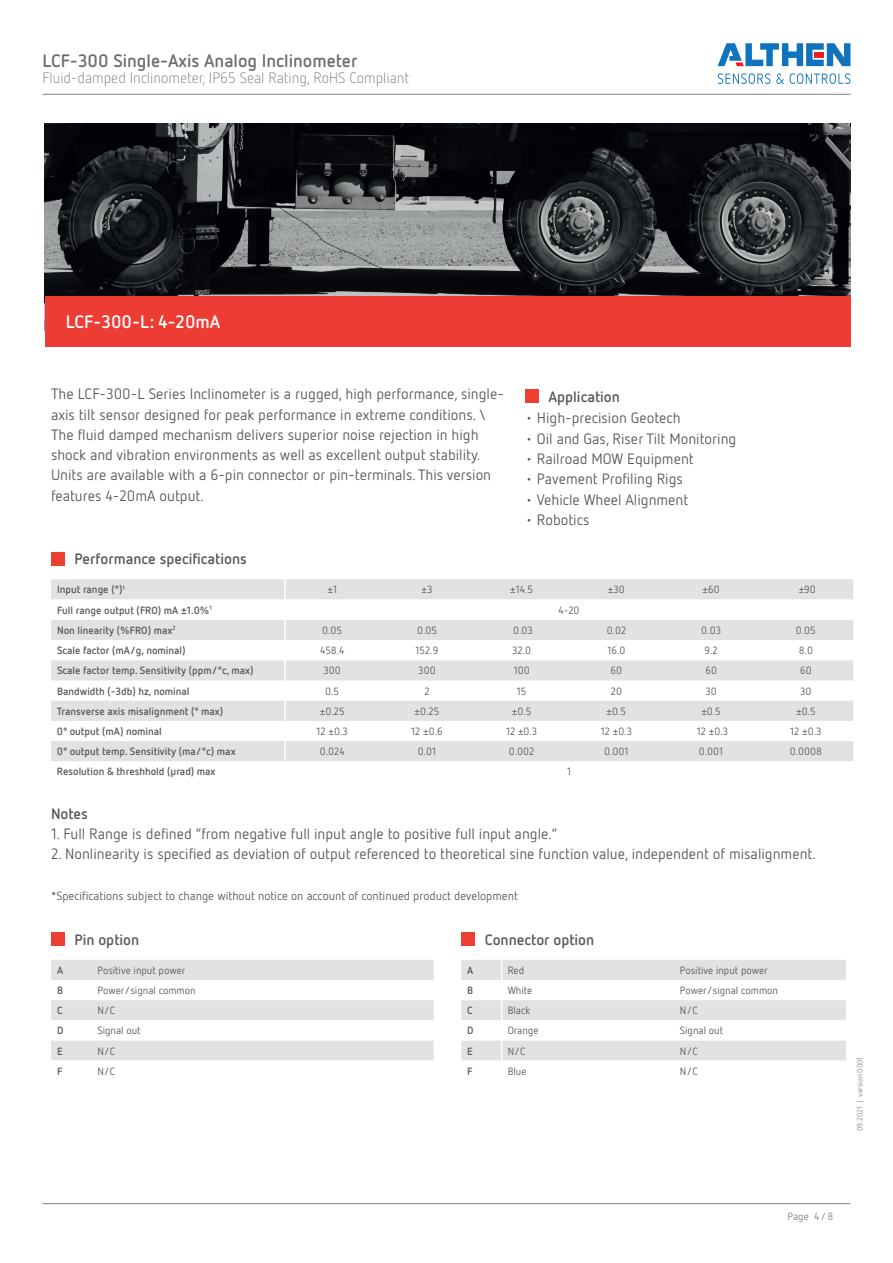
<style>
.page{position:relative;width:893px;height:1263px;background:#fff}
.page>*{position:absolute;margin:0;border:0;box-sizing:border-box;transform-origin:0 0}
.t1{font:700 18px "Netto OT";color:#6c6d70}
.t2{font:700 18px "Netto OT";color:#fff}
.t3{font:15px/20.2px "Netto OT";color:#57585a}
.t4{font:700 15px "Netto OT";color:#57585a}
.t5{font:300 15px "Netto OT";color:#6c6d70}
.t6{font:12px "Netto OT";color:#57585a}
.t7{font:10.5px "Netto OT";color:#57585a}
.t8{font:700 10.5px "Netto OT";color:#57585a}
.t9{font:10.5px "Netto OT";color:#808285}
.t10{font:7.5px "Netto OT";color:#808285}
</style>
<div class="page">
<img style="left:45px;top:124px;width:805px;height:172px">
<div style="left:45px;top:296px;width:805px;height:51px;background:#ed3c33"></div>
<hr style="left:43px;top:1203px;width:807px;height:1px;background:#808285">
<svg style="left:718px;top:73px;width:52px;height:11px"></svg>
<svg style="left:776px;top:73px;width:8px;height:11px"></svg>
<svg style="left:790px;top:73px;width:60px;height:11px"></svg>
<svg style="left:718px;top:43px;width:132px;height:23px"></svg>
<hr style="left:43px;top:94px;width:807px;height:1px;background:#808285">
<div style="left:51px;top:552px;width:14px;height:14px;background:#ed3e34"></div>
<svg style="left:51px;top:579px;width:802px;height:182px;fill:#e1e2e4"></svg>
<svg style="left:51px;top:599px;width:802px;height:61px"></svg>
<hr style="left:284px;top:579px;width:2px;height:20px;background:#fff">
<hr style="left:284px;top:599px;width:2px;height:21px;background:#fff">
<hr style="left:284px;top:620px;width:2px;height:20px;background:#fff">
<hr style="left:284px;top:640px;width:2px;height:20px;background:#fff">
<hr style="left:284px;top:660px;width:2px;height:20px;background:#fff">
<hr style="left:284px;top:680px;width:2px;height:21px;background:#fff">
<hr style="left:284px;top:701px;width:2px;height:20px;background:#fff">
<hr style="left:284px;top:721px;width:2px;height:20px;background:#fff">
<hr style="left:284px;top:741px;width:2px;height:20px;background:#fff">
<div style="left:525px;top:389px;width:14px;height:14px;background:#ed3e34"></div>
<div style="left:51px;top:932px;width:14px;height:14px;background:#ed3e34"></div>
<svg style="left:51px;top:960px;width:383px;height:101px"></svg>
<div style="left:461px;top:932px;width:14px;height:14px;background:#ed3e34"></div>
<svg style="left:461px;top:960px;width:385px;height:101px"></svg>
<p class="t1" style="left:43px;top:49px;width:317px">LCF-300 Single-Axis Analog Inclinometer</p>
<p class="t5" style="left:43px;top:69px;width:368px">Fluid-damped Inclinometer, IP65 Seal Rating, RoHS Compliant</p>
<p class="t2" style="left:66px;top:310px;width:156px">LCF-300-L: 4-20mA</p>
<p class="t3" style="left:51px;top:384px;width:454px">The LCF-300-L Series Inclinometer is a rugged, high performance, single&shy;axis tilt sensor designed for peak performance in extreme conditions. \ The fluid damped mechanism delivers superior noise rejection in high shock and vibration environments as well as excellent output stability.<br>Units are available with a 6-pin connector or pin-terminals. This version features 4-20mA output.</p>
<p class="t4" style="left:548px;top:387px;width:73px">Application</p>
<p class="t3" style="left:525px;top:408px;width:157px">• High-precision Geotech</p>
<p class="t3" style="left:525px;top:428px;width:213px">• Oil and Gas, Riser Tilt Monitoring</p>
<p class="t3" style="left:525px;top:448px;width:170px">• Railroad MOW Equipment</p>
<p class="t3" style="left:525px;top:469px;width:159px">• Pavement Profiling Rigs</p>
<p class="t3" style="left:525px;top:489px;width:165px">• Vehicle Wheel Alignment</p>
<p class="t3" style="left:525px;top:509px;width:66px">• Robotics</p>
<p class="t4" style="left:74px;top:550px;width:174px">Performance specifications</p>
<p class="t8" style="left:57px;top:583px;width:69px">Input range (°)<sup>1</sup></p>
<p class="t7" style="left:327px;top:583px;width:11px">±1</p>
<p class="t7" style="left:421px;top:583px;width:12px">±3</p>
<p class="t7" style="left:510px;top:583px;width:24px">±14.5</p>
<p class="t7" style="left:608px;top:583px;width:18px">±30</p>
<p class="t7" style="left:703px;top:583px;width:19px">±60</p>
<p class="t7" style="left:799px;top:583px;width:19px">±90</p>
<p class="t8" style="left:57px;top:603px;width:156px">Full range output (FRO) mA ±1.0%<sup>1</sup></p>
<p class="t7" style="left:559px;top:604px;width:23px">4-20</p>
<p class="t8" style="left:57px;top:624px;width:120px">Non linearity (%FRO) max<sup>2</sup></p>
<p class="t7" style="left:322px;top:624px;width:21px">0.05</p>
<p class="t7" style="left:417px;top:624px;width:21px">0.05</p>
<p class="t7" style="left:513px;top:624px;width:21px">0.03</p>
<p class="t7" style="left:607px;top:624px;width:21px">0.02</p>
<p class="t7" style="left:701px;top:624px;width:21px">0.03</p>
<p class="t7" style="left:796px;top:624px;width:21px">0.05</p>
<p class="t8" style="left:57px;top:644px;width:130px">Scale factor (mA/g, nominal)</p>
<p class="t7" style="left:320px;top:644px;width:26px">458.4</p>
<p class="t7" style="left:416px;top:644px;width:24px">152.9</p>
<p class="t7" style="left:512px;top:644px;width:21px">32.0</p>
<p class="t7" style="left:607px;top:644px;width:19px">16.0</p>
<p class="t7" style="left:705px;top:644px;width:15px">9.2</p>
<p class="t7" style="left:799px;top:644px;width:16px">8.0</p>
<p class="t8" style="left:57px;top:664px;width:198px">Scale factor temp. Sensitivity (ppm/°c, max)</p>
<p class="t7" style="left:324px;top:664px;width:19px">300</p>
<p class="t7" style="left:418px;top:664px;width:19px">300</p>
<p class="t7" style="left:514px;top:664px;width:17px">100</p>
<p class="t7" style="left:611px;top:664px;width:13px">60</p>
<p class="t7" style="left:705px;top:664px;width:13px">60</p>
<p class="t7" style="left:800px;top:664px;width:13px">60</p>
<p class="t8" style="left:57px;top:684px;width:134px">Bandwidth (-3db) hz, nominal</p>
<p class="t7" style="left:325px;top:684px;width:15px">0.5</p>
<p class="t7" style="left:424px;top:684px;width:7px">2</p>
<p class="t7" style="left:517px;top:684px;width:11px">15</p>
<p class="t7" style="left:611px;top:684px;width:13px">20</p>
<p class="t7" style="left:705px;top:684px;width:13px">30</p>
<p class="t7" style="left:800px;top:684px;width:13px">30</p>
<p class="t8" style="left:57px;top:704px;width:168px">Transverse axis misalignment (° max)</p>
<p class="t7" style="left:320px;top:705px;width:26px">±0.25</p>
<p class="t7" style="left:415px;top:705px;width:26px">±0.25</p>
<p class="t7" style="left:512px;top:705px;width:21px">±0.5</p>
<p class="t7" style="left:607px;top:705px;width:21px">±0.5</p>
<p class="t7" style="left:701px;top:705px;width:21px">±0.5</p>
<p class="t7" style="left:796px;top:705px;width:21px">±0.5</p>
<p class="t8" style="left:57px;top:725px;width:106px">0° output (mA) nominal</p>
<p class="t7" style="left:317px;top:725px;width:33px">12 ±0.3</p>
<p class="t7" style="left:411px;top:725px;width:33px">12 ±0.6</p>
<p class="t7" style="left:506px;top:725px;width:33px">12 ±0.3</p>
<p class="t7" style="left:601px;top:725px;width:33px">12 ±0.3</p>
<p class="t7" style="left:697px;top:725px;width:33px">12 ±0.3</p>
<p class="t7" style="left:790px;top:725px;width:33px">12 ±0.3</p>
<p class="t8" style="left:57px;top:745px;width:180px">0° output temp. Sensitivity (ma/°c) max</p>
<p class="t7" style="left:320px;top:745px;width:26px">0.024</p>
<p class="t7" style="left:418px;top:745px;width:20px">0.01</p>
<p class="t7" style="left:509px;top:745px;width:27px">0.002</p>
<p class="t7" style="left:604px;top:745px;width:26px">0.001</p>
<p class="t7" style="left:699px;top:745px;width:26px">0.001</p>
<p class="t7" style="left:790px;top:745px;width:34px">0.0008</p>
<p class="t8" style="left:57px;top:765px;width:160px">Resolution &amp; threshhold (μrad) max</p>
<p class="t7" style="left:567px;top:765px;width:6px">1</p>
<p class="t4" style="left:51px;top:804px;width:38px">Notes</p>
<p class="t3" style="left:51px;top:823px;width:508px">1. Full Range is defined “from negative full input angle to positive full input angle.”</p>
<p class="t3" style="left:51px;top:843px;width:766px">2. Nonlinearity is specified as deviation of output referenced to theoretical sine function value, independent of misalignment.</p>
<p class="t6" style="left:51px;top:888px;width:468px">*Specifications subject to change without notice on account of continued product development</p>
<p class="t4" style="left:74px;top:930px;width:66px">Pin option</p>
<p class="t8" style="left:57px;top:964px;width:8px">A</p>
<p class="t7" style="left:97px;top:964px;width:90px">Positive input power</p>
<p class="t8" style="left:57px;top:984px;width:8px">B</p>
<p class="t7" style="left:97px;top:984px;width:100px">Power/signal common</p>
<p class="t8" style="left:57px;top:1004px;width:7px">C</p>
<p class="t7" style="left:97px;top:1004px;width:19px">N/C</p>
<p class="t8" style="left:57px;top:1024px;width:8px">D</p>
<p class="t7" style="left:97px;top:1024px;width:45px">Signal out</p>
<p class="t8" style="left:57px;top:1044px;width:7px">E</p>
<p class="t7" style="left:97px;top:1044px;width:19px">N/C</p>
<p class="t8" style="left:57px;top:1064px;width:7px">F</p>
<p class="t7" style="left:97px;top:1065px;width:19px">N/C</p>
<p class="t4" style="left:485px;top:930px;width:111px">Connector option</p>
<p class="t8" style="left:467px;top:964px;width:8px">A</p>
<p class="t7" style="left:508px;top:964px;width:18px">Red</p>
<p class="t7" style="left:680px;top:964px;width:90px">Positive input power</p>
<p class="t8" style="left:467px;top:984px;width:8px">B</p>
<p class="t7" style="left:508px;top:984px;width:26px">White</p>
<p class="t7" style="left:680px;top:984px;width:100px">Power/signal common</p>
<p class="t8" style="left:467px;top:1004px;width:7px">C</p>
<p class="t7" style="left:508px;top:1004px;width:24px">Black</p>
<p class="t7" style="left:680px;top:1004px;width:19px">N/C</p>
<p class="t8" style="left:467px;top:1024px;width:8px">D</p>
<p class="t7" style="left:508px;top:1024px;width:32px">Orange</p>
<p class="t7" style="left:680px;top:1024px;width:45px">Signal out</p>
<p class="t8" style="left:467px;top:1044px;width:7px">E</p>
<p class="t7" style="left:508px;top:1044px;width:19px">N/C</p>
<p class="t7" style="left:680px;top:1044px;width:19px">N/C</p>
<p class="t8" style="left:467px;top:1064px;width:7px">F</p>
<p class="t7" style="left:508px;top:1065px;width:20px">Blue</p>
<p class="t7" style="left:680px;top:1065px;width:19px">N/C</p>
<p class="t10" style="left:855px;top:1131px;width:76px;rotate:-90deg">09.2021 | version 0001</p>
<p class="t9" style="left:788px;top:1210px;width:47px">Page 4 / 8</p>
</div>
